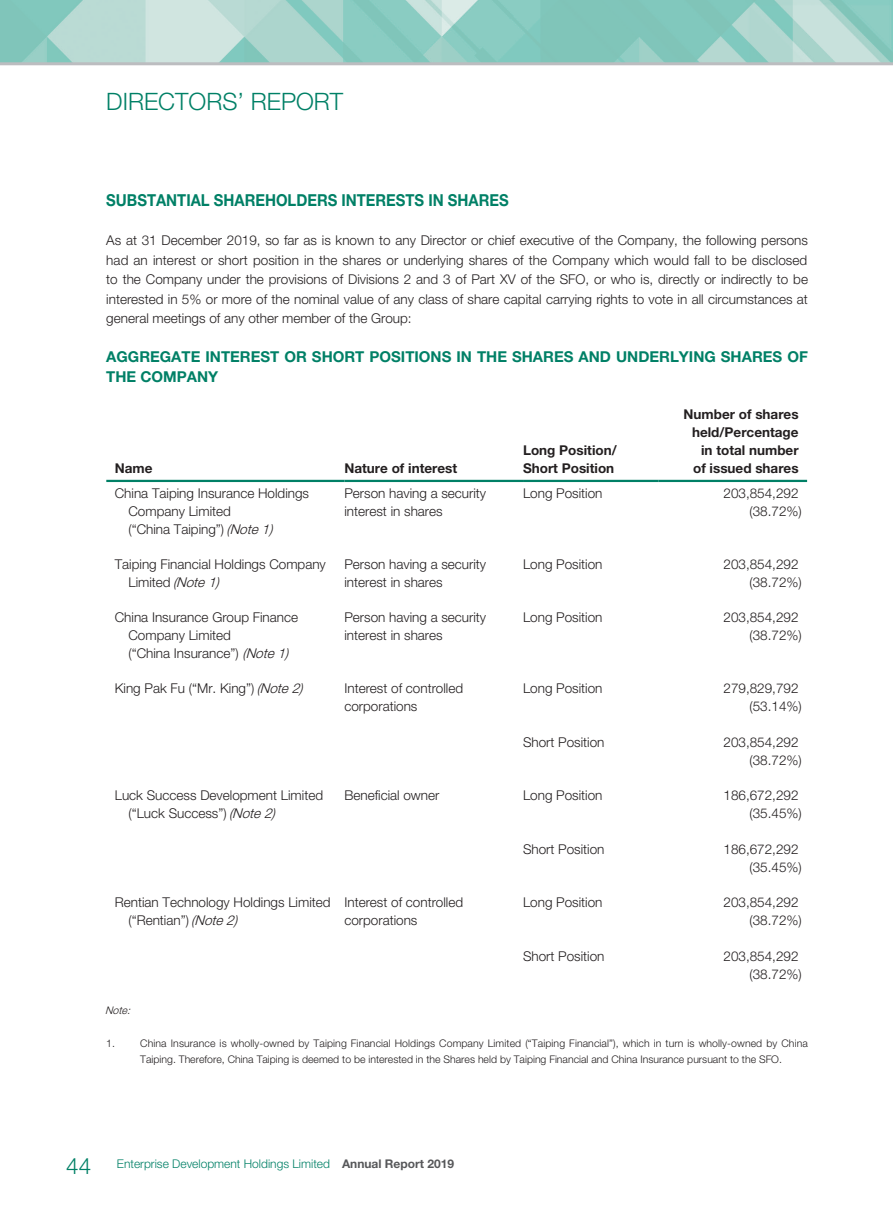
<style>
.page{position:relative;width:893px;height:1212px;background:#fff}
.page>*{position:absolute;margin:0;border:0;box-sizing:border-box;transform-origin:0 0}
.t1{font:300 24px "Helvetica Neue LT Std";color:#008066}
.t2{font:700 16.5px "Helvetica Neue LT Std";color:#008066;scale:.9 1}
.t3{font:700 15px/19.5px "Helvetica Neue LT Std";color:#008066}
.t4{font:300 13.5px/18px "Helvetica Neue LT Std";color:#231f20}
.t5{font:700 13.5px/18px "Helvetica Neue LT Std";color:#231f20}
.t6{font:300 12px "Helvetica Neue LT Std";color:#008066}
.t7{font:300 10.5px/16.5px "Helvetica Neue LT Std";letter-spacing:.005em;color:#231f20}
.t8{font:italic 300 10.5px "Helvetica Neue LT Std";color:#231f20}
.s1{font-style:italic}
.s2{font-size:22.5px}
.s3{font-weight:700;color:#57585a}
</style>
<div class="page">
<img style="left:0;top:0;width:893px;height:62px">
<hr style="left:0;top:62px;width:893px;height:3px;background:#bcbdc0">
<hr style="left:106px;top:480px;width:238px;height:2px;background:#008066">
<hr style="left:344px;top:480px;width:179px;height:2px;background:#008066">
<hr style="left:523px;top:480px;width:135px;height:2px;background:#008066">
<hr style="left:658px;top:480px;width:149px;height:2px;background:#008066">
<h1 class="t1" style="left:106px;top:87px;width:238px">DIRECTORS’ REPORT</h1>
<p class="t2" style="left:106px;top:190px;width:449px">SUBSTANTIAL SHAREHOLDERS INTERESTS IN SHARES</p>
<p class="t4" style="left:106px;top:230px;width:703px;line-height:19.5px;text-align:justify">As at 31 December 2019, so far as is known to any Director or chief executive of the Company, the following persons had an interest or short position in the shares or underlying shares of the Company which would fall to be disclosed to the Company under the provisions of Divisions 2 and 3 of Part XV of the SFO, or who is, directly or indirectly to be interested in 5% or more of the nominal value of any class of share capital carrying rights to vote in all circumstances at general meetings of any other member of the Group:</p>
<p class="t3" style="left:106px;top:347px;width:703px">AGGREGATE INTEREST OR SHORT POSITIONS IN THE SHARES AND UNDERLYING SHARES OF<br>THE COMPANY</p>
<p class="t5" style="left:115px;top:459px;width:39px">Name</p>
<p class="t5" style="left:344px;top:459px;width:114px">Nature of interest</p>
<p class="t5" style="left:523px;top:441px;width:95px">Long Position/<br>Short Position</p>
<p class="t5" style="left:684px;top:405px;width:116px;text-align:right">Number of shares held/Percentage in total number<br>of issued shares</p>
<p class="t4" style="left:128px;top:484px;width:182px;text-indent:-14px">China Taiping Insurance Holdings<br>Company Limited<br>(“China Taiping”) <span class="s1">(Note1)</span></p>
<p class="t4" style="left:344px;top:484px;width:143px">Person having a security interest in shares</p>
<p class="t4" style="left:523px;top:484px;width:81px">Long Position</p>
<p class="t4" style="left:723px;top:484px;width:80px;text-align:right">203,854,292 (38.72%)</p>
<p class="t4" style="left:128px;top:555px;width:199px;text-indent:-14px">Taiping Financial Holdings Company<br>Limited <span class="s1">(Note1)</span></p>
<p class="t4" style="left:344px;top:555px;width:143px">Person having a security interest in shares</p>
<p class="t4" style="left:523px;top:555px;width:81px">Long Position</p>
<p class="t4" style="left:723px;top:555px;width:80px;text-align:right">203,854,292 (38.72%)</p>
<p class="t4" style="left:128px;top:608px;width:171px;text-indent:-14px">China Insurance Group Finance<br>Company Limited<br>(“China Insurance”) <span class="s1">(Note1)</span></p>
<p class="t4" style="left:344px;top:608px;width:143px">Person having a security interest in shares</p>
<p class="t4" style="left:523px;top:608px;width:81px">Long Position</p>
<p class="t4" style="left:723px;top:608px;width:80px;text-align:right">203,854,292 (38.72%)</p>
<p class="t4" style="left:115px;top:679px;width:190px">King Pak Fu (“Mr. King”) <span class="s1">(Note2)</span></p>
<p class="t4" style="left:344px;top:679px;width:120px">Interest of controlled corporations</p>
<p class="t4" style="left:523px;top:679px;width:81px">Long Position</p>
<p class="t4" style="left:523px;top:733px;width:83px">Short Position</p>
<p class="t4" style="left:723px;top:679px;width:80px;text-align:right">279,829,792 (53.14%)</p>
<p class="t4" style="left:723px;top:733px;width:80px;text-align:right">203,854,292 (38.72%)</p>
<p class="t4" style="left:128px;top:786px;width:196px;text-indent:-14px">Luck Success Development Limited (“Luck Success”) <span class="s1">(Note2)</span></p>
<p class="t4" style="left:344px;top:786px;width:97px">Beneficial owner</p>
<p class="t4" style="left:523px;top:786px;width:81px">Long Position</p>
<p class="t4" style="left:523px;top:840px;width:83px">Short Position</p>
<p class="t4" style="left:128px;top:893px;width:204px;text-indent:-14px">Rentian Technology Holdings Limited (“Rentian”) <span class="s1">(Note2)</span></p>
<p class="t4" style="left:344px;top:893px;width:120px">Interest of controlled corporations</p>
<p class="t4" style="left:523px;top:893px;width:81px">Long Position</p>
<p class="t4" style="left:523px;top:947px;width:83px">Short Position</p>
<p class="t4" style="left:723px;top:786px;width:80px;text-align:right">186,672,292 (35.45%)</p>
<p class="t4" style="left:723px;top:840px;width:80px;text-align:right">186,672,292 (35.45%)</p>
<p class="t4" style="left:723px;top:893px;width:80px;text-align:right">203,854,292 (38.72%)</p>
<p class="t4" style="left:723px;top:947px;width:80px;text-align:right">203,854,292 (38.72%)</p>
<p class="t8" style="left:105px;top:1003px;width:30px">Note:</p>
<p class="t7" style="left:106px;top:1034px;width:10px">1.</p>
<p class="t7" style="left:140px;top:1034px;width:669px">China Insurance is wholly-owned by Taiping Financial Holdings Company Limited (“Taiping Financial”), which in turn is wholly-owned by China<br>Taiping. Therefore, China Taiping is deemed to be interested in the Shares held by Taiping Financial and China Insurance pursuant to the SFO.</p>
<p class="t6" style="left:66px;top:1157px;width:389px"><span class="s2">44</span> Enterprise Development Holdings Limited <span class="s3">Annual Report 2019</span></p>
</div>
